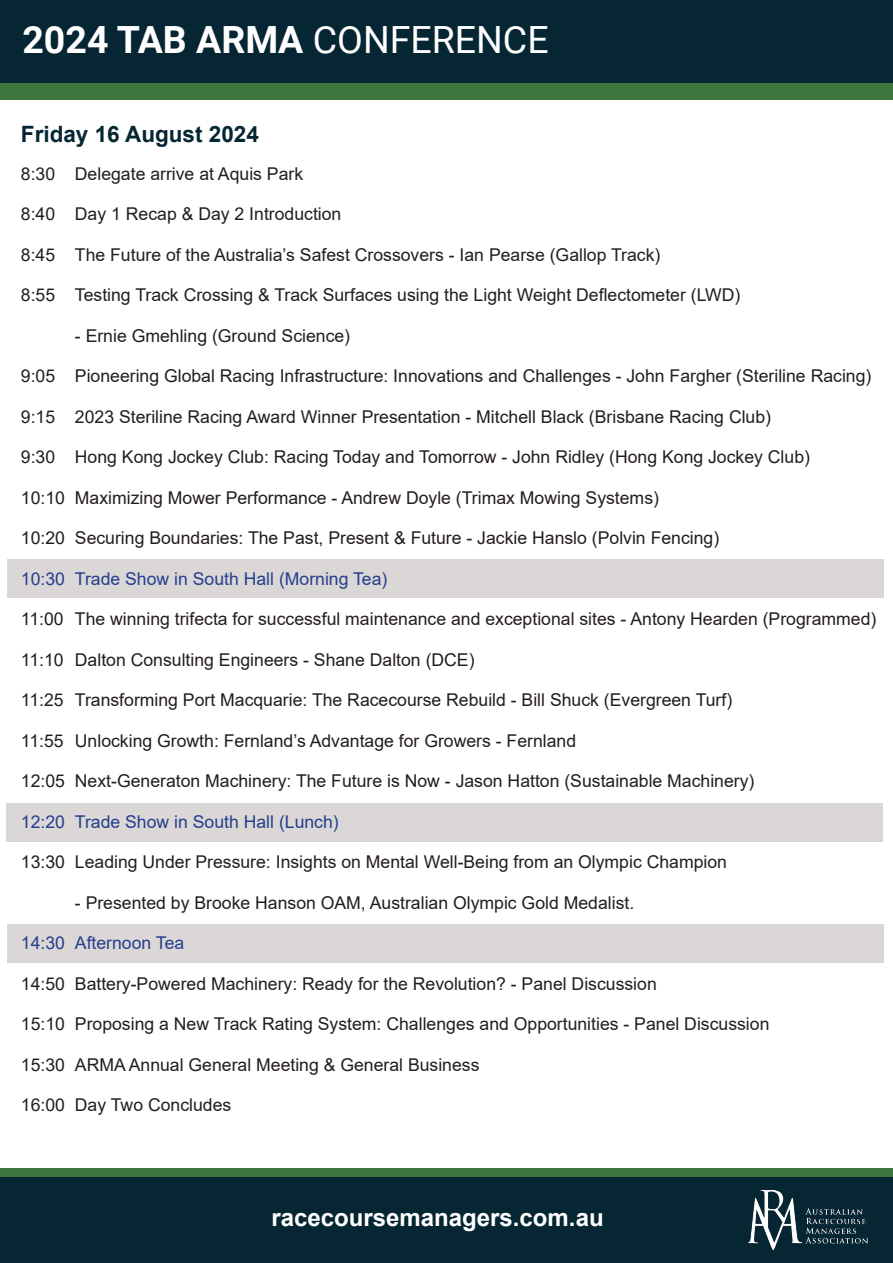
<style>
.page{position:relative;width:893px;height:1263px;background:#fff}
.page>*{position:absolute;margin:0;border:0;box-sizing:border-box;transform-origin:0 0}
._50pt_Size_Align_Left{font:700 37.5px "Roboto";color:#fff}
.t1{font:700 24px "Arial";color:#fff}
.t2{font:700 22.5px "Arial";color:#062633}
.t3{font:17.7px "Arial";color:#241e1b}
.t4{font:17.7px "Arial";color:#253f8e}
.s1{font-weight:400}
</style>
<div class="page">
<div style="left:7px;top:924px;width:877px;height:39px;background:#dad7d6"></div>
<div style="left:6px;top:803px;width:877px;height:38px;background:#dad7d6"></div>
<div style="left:7px;top:559px;width:877px;height:39px;background:#dad7d6"></div>
<div style="left:0;top:1168px;width:893px;height:95px;background:#3d753c"></div>
<div style="left:0;top:0;width:893px;height:99px;background:#3d753c"></div>
<div style="left:0;top:1177px;width:893px;height:86px;background:#062633"></div>
<img style="left:748px;top:1190px;width:120px;height:60px">
<div style="left:0;top:0;width:893px;height:82px;background:#062633"></div>
<p class="_50pt_Size_Align_Left" style="left:22px;top:14px;width:528px">2024 TAB ARMA <span class="s1">CONFERENCE</span></p>
<p class="t2" style="left:21px;top:119px;width:240px">Friday 16 August 2024</p>
<p class="t3" style="left:21px;top:161px;width:284px">8:30 Delegate arrive at Aquis Park</p>
<p class="t3" style="left:21px;top:202px;width:322px">8:40 Day 1 Recap &amp; Day 2 Introduction</p>
<p class="t3" style="left:21px;top:242px;width:641px">8:45 The Future of the Australia’s Safest Crossovers - Ian Pearse (Gallop Track)</p>
<p class="t3" style="left:21px;top:283px;width:721px">8:55 Testing Track Crossing &amp; Track Surfaces using the Light Weight Deflectometer (LWD)</p>
<p class="t3" style="left:75px;top:323px;width:277px">- Ernie Gmehling (Ground Science)</p>
<p class="t3" style="left:21px;top:364px;width:852px">9:05 Pioneering Global Racing Infrastructure: Innovations and Challenges - John Fargher (Steriline Racing)</p>
<p class="t3" style="left:21px;top:404px;width:752px">9:15 2023 Steriline Racing Award Winner Presentation - Mitchell Black (Brisbane Racing Club)</p>
<p class="t3" style="left:21px;top:445px;width:791px">9:30 Hong Kong Jockey Club: Racing Today and Tomorrow - John Ridley (Hong Kong Jockey Club)</p>
<p class="t3" style="left:21px;top:485px;width:640px">10:10 Maximizing Mower Performance - Andrew Doyle (Trimax Mowing Systems)</p>
<p class="t3" style="left:21px;top:526px;width:700px">10:20 Securing Boundaries: The Past, Present &amp; Future - Jackie Hanslo (Polvin Fencing)</p>
<p class="t4" style="left:21px;top:566px;width:368px">10:30 Trade Show in South Hall (Morning Tea)</p>
<p class="t3" style="left:21px;top:607px;width:857px">11:00 The winning trifecta for successful maintenance and exceptional sites - Antony Hearden (Programmed)</p>
<p class="t3" style="left:21px;top:647px;width:455px">11:10 Dalton Consulting Engineers - Shane Dalton (DCE)</p>
<p class="t3" style="left:21px;top:688px;width:713px">11:25 Transforming Port Macquarie: The Racecourse Rebuild - Bill Shuck (Evergreen Turf)</p>
<p class="t3" style="left:21px;top:728px;width:557px">11:55 Unlocking Growth: Fernland’s Advantage for Growers - Fernland</p>
<p class="t3" style="left:21px;top:769px;width:735px">12:05 Next-Generaton Machinery: The Future is Now - Jason Hatton (Sustainable Machinery)</p>
<p class="t4" style="left:21px;top:809px;width:319px">12:20 Trade Show in South Hall (Lunch)</p>
<p class="t3" style="left:21px;top:850px;width:708px">13:30 Leading Under Pressure: Insights on Mental Well-Being from an Olympic Champion</p>
<p class="t3" style="left:75px;top:890px;width:561px">- Presented by Brooke Hanson OAM, Australian Olympic Gold Medalist.</p>
<p class="t4" style="left:21px;top:931px;width:165px">14:30 Afternoon Tea</p>
<p class="t3" style="left:21px;top:971px;width:637px">14:50 Battery-Powered Machinery: Ready for the Revolution? - Panel Discussion</p>
<p class="t3" style="left:21px;top:1012px;width:750px">15:10 Proposing a New Track Rating System: Challenges and Opportunities - Panel Discussion</p>
<p class="t3" style="left:21px;top:1052px;width:460px">15:30 ARMA Annual General Meeting &amp; General Business</p>
<p class="t3" style="left:21px;top:1093px;width:212px">16:00 Day Two Concludes</p>
<p class="t1" style="left:271px;top:1201px;width:334px">racecoursemanagers.com.au</p>
</div>
